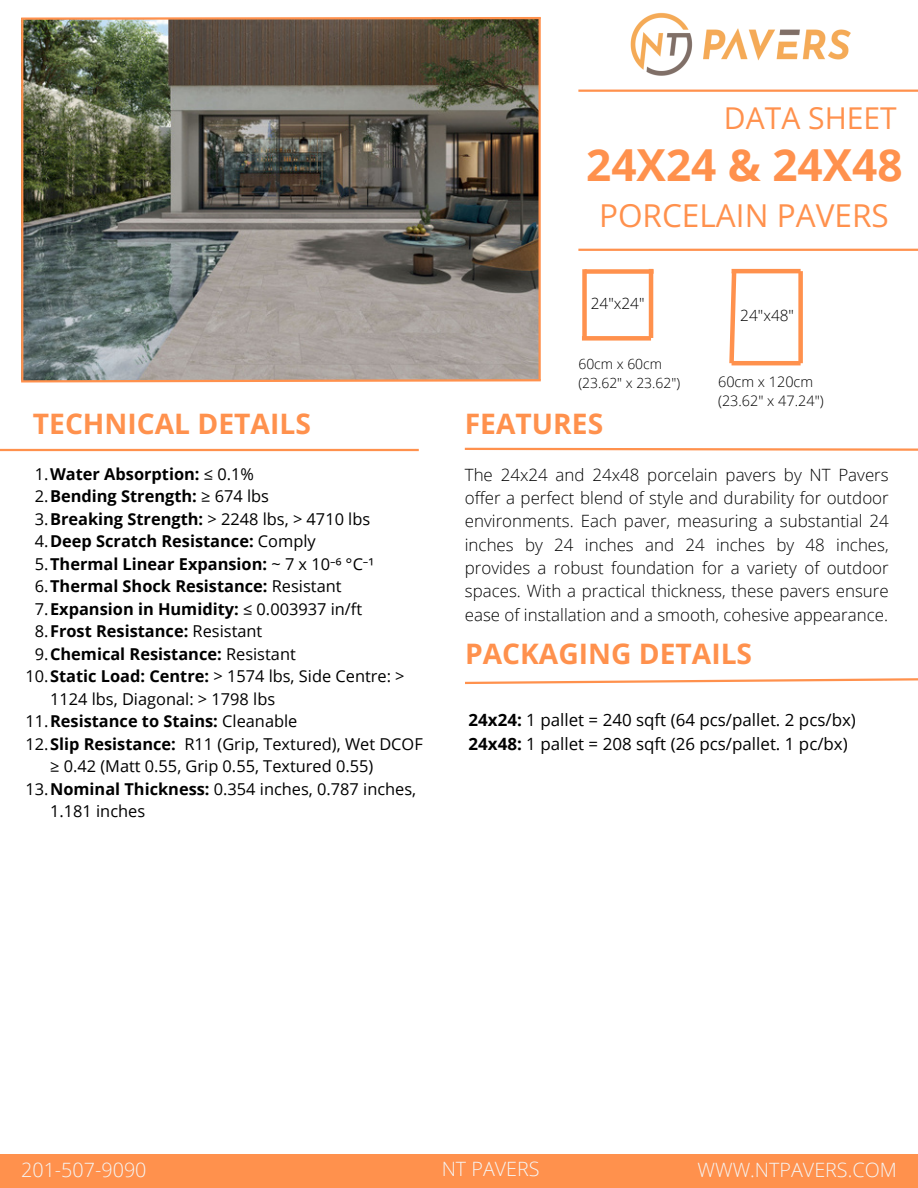
<style>
.page{position:relative;width:918px;height:1188px;background:#fff}
.page>*{position:absolute;margin:0;border:0;box-sizing:border-box;transform-origin:0 0}
.t1{font:700 44.1px "Open Sans";color:#ff914d}
.t2{font:31.65px "Open Sans";color:#ff914d}
.t3{font:30.15px "Open Sans";color:#ff914d}
.t4{font:700 28.2px "Open Sans";color:#ff914d}
.t5{font:300 19.8px "Open Sans";color:#f5f5f5}
.t6{font:300 16.95px/23.2px "Open Sans";color:#000;text-align:justify}
.t7{font:16.95px/23.7px "Open Sans";color:#000}
.t8{font:700 16.35px "Open Sans";color:#000}
.t9{font:16.35px/22.5px "Open Sans";color:#000}
.t10{font:300 15.45px "Open Sans";color:#000}
.t11{font:300 14.4px/19.2px "Open Sans";color:#000}
.t12{font:300 13.95px "Open Sans";color:#000}
.s1{font-weight:400}
.s2{font-weight:700}
.s3{font-family:"Noto Sans";font-weight:400}
</style>
<div class="page">
<div style="left:0;top:1154px;width:918px;height:34px;background:#ff914d"></div>
<img style="left:23px;top:21px;width:516px;height:357px">
<hr style="left:0;top:449px;width:419px;height:2px;background:#ff914d">
<svg style="left:464px;top:447px;width:454px;height:4px"></svg>
<svg style="left:465px;top:678px;width:453px;height:7px"></svg>
<hr style="left:578px;top:90px;width:340px;height:2px;background:#ff914d">
<hr style="left:578px;top:249px;width:340px;height:2px;background:#ff914d">
<div style="left:582px;top:269px;width:5px;height:69px;background:#ff914d"></div>
<hr style="left:649px;top:269px;width:4px;height:69px;background:#ff914d">
<div style="left:585px;top:269px;width:69px;height:5px;background:#ff914d"></div>
<div style="left:582px;top:336px;width:69px;height:5px;background:#ff914d"></div>
<svg style="left:21px;top:378px;width:520px;height:5px;background:#ddab8c"></svg>
<svg style="left:21px;top:17px;width:520px;height:4px;background:#c5865a"></svg>
<hr style="left:539px;top:18px;width:2px;height:362px;background:#ff914d">
<hr style="left:21px;top:19px;width:2px;height:362px;background:#ff914d">
<img style="left:630px;top:12px;width:221px;height:64px">
<svg style="left:729px;top:268px;width:10px;height:98px"></svg>
<div style="left:798px;top:271px;width:5px;height:92px;background:#ff914d"></div>
<hr style="left:732px;top:269px;width:69px;height:4px;background:#ff914d">
<hr style="left:732px;top:361px;width:69px;height:4px;background:#ff914d">
<p class="t3" style="left:724px;top:97px;width:174px">DATA SHEET</p>
<h1 class="t1" style="left:586px;top:134px;width:318px">24X24 &amp; 24X48</h1>
<p class="t2" style="left:599px;top:193px;width:291px">PORCELAIN PAVERS</p>
<p class="t4" style="left:33px;top:404px;width:279px">TECHNICAL DETAILS</p>
<h2 class="t8" style="left:35px;top:462px;width:221px"><span class="s1">1.</span>Water Absorption: <span class="s1">≤ 0.1%</span></h2>
<p class="t8" style="left:35px;top:485px;width:236px"><span class="s1">2.</span>Bending Strength: <span class="s1">≥ 674 lbs</span></p>
<p class="t9" style="left:35px;top:507px;width:337px">3.<span class="s2">Breaking Strength:</span> &gt; 2248 lbs, &gt; 4710 lbs</p>
<p class="t8" style="left:35px;top:530px;width:283px"><span class="s1">4.</span>Deep Scratch Resistance: <span class="s1">Comply</span></p>
<p class="t8" style="left:35px;top:552px;width:341px"><span class="s1">5.</span>Thermal Linear Expansion: <span class="s1">~ 7 x 10</span><span class="s3">⁻</span><span class="s1">⁶ °C</span><span class="s3">⁻</span><span class="s1">¹</span></p>
<p class="t8" style="left:35px;top:575px;width:308px"><span class="s1">6.</span>Thermal Shock Resistance: <span class="s1">Resistant</span></p>
<p class="t8" style="left:35px;top:597px;width:329px"><span class="s1">7.</span>Expansion in Humidity: <span class="s1">≤ 0.003937 in/ft</span></p>
<h3 class="t8" style="left:35px;top:620px;width:229px"><span class="s1">8.</span>Frost Resistance: <span class="s1">Resistant</span></h3>
<h3 class="t8" style="left:35px;top:642px;width:263px"><span class="s1">9.</span>Chemical Resistance: <span class="s1">Resistant</span></h3>
<p class="t9" style="left:50px;top:665px;width:356px;text-indent:-25px">10.<span class="s2">Static Load: Centre:</span> &gt; 1574 lbs, Side Centre: &gt;<br>1124 lbs, Diagonal: &gt; 1798 lbs</p>
<p class="t8" style="left:25px;top:710px;width:274px"><span class="s1">11.</span>Resistance to Stains: <span class="s1">Cleanable</span></p>
<p class="t9" style="left:25px;top:732px;width:399px">12.<span class="s2">Slip Resistance:</span> R11 (Grip, Textured), Wet DCOF</p>
<p class="t9" style="left:25px;top:755px;width:392px;text-indent:25px">≥ 0.42 (Matt 0.55, Grip 0.55, Textured 0.55)<br>13.<span class="s2">Nominal Thickness:</span> 0.354 inches, 0.787 inches,</p>
<p class="t9" style="left:50px;top:800px;width:97px">1.181 inches</p>
<p class="t10" style="left:591px;top:292px;width:55px">24"x24"</p>
<p class="t12" style="left:578px;top:354px;width:85px">60cm x 60cm</p>
<p class="t12" style="left:578px;top:373px;width:103px">(23.62" x 23.62")</p>
<h5 class="t10" style="left:740px;top:305px;width:55px">24"x48"</h5>
<h4 class="t11" style="left:718px;top:371px;width:107px">60cm x 120cm (23.62" x 47.24")</h4>
<p class="t4" style="left:465px;top:404px;width:140px">FEATURES</p>
<p class="t6" style="left:465px;top:463px;width:425px">The 24x24 and 24x48 porcelain pavers by NT Pavers offer a perfect blend of style and durability for outdoor environments. Each paver, measuring a substantial 24 inches by 24 inches and 24 inches by 48 inches, provides a robust foundation for a variety of outdoor spaces. With a practical thickness, these pavers ensure ease of installation and a smooth, cohesive appearance.</p>
<p class="t4" style="left:465px;top:634px;width:289px">PACKAGING DETAILS</p>
<h3 class="t7" style="left:469px;top:708px;width:389px"><span class="s2">24x24:</span> 1 pallet = 240 sqft (64 pcs/pallet. 2 pcs/bx)<br><span class="s2">24x48:</span> 1 pallet = 208 sqft (26 pcs/pallet. 1 pc/bx)</h3>
<h6 class="t5" style="left:442px;top:1155px;width:99px">NT PAVERS</h6>
<h2 class="t5" style="left:21px;top:1155px;width:127px">201-507-9090</h2>
<p class="t5" style="left:697px;top:1155px;width:201px">WWW.NTPAVERS.COM</p>
</div>
